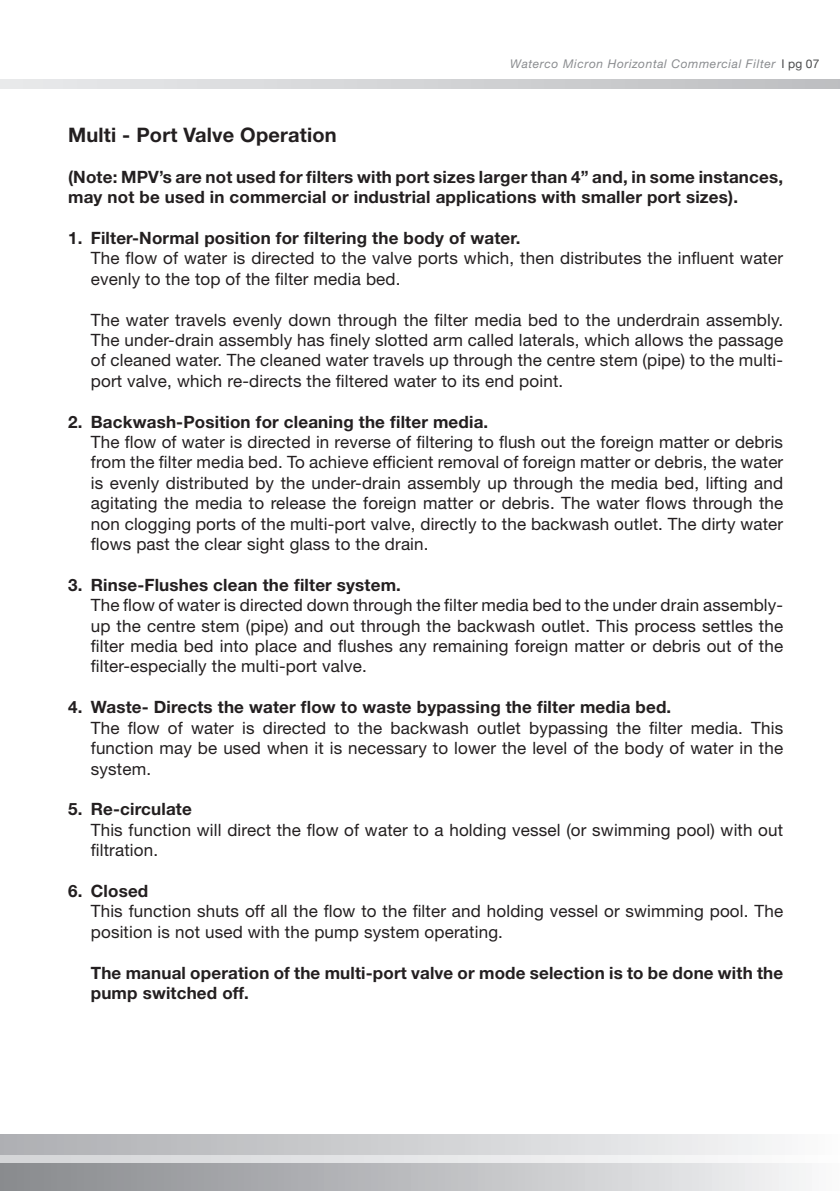
<style>
.page{position:relative;width:840px;height:1191px;background:#fff}
.page>*{position:absolute;margin:0;border:0;box-sizing:border-box;transform-origin:0 0}
.t1{font:700 20px "Helvetica Neue LT Std";letter-spacing:.01em;color:#231f20}
.t2{font:17px/20.4px "Helvetica Neue LT Std";letter-spacing:.01em;color:#231f20;text-align:justify}
.t3{font:700 17px/20.4px "Helvetica Neue LT Std";letter-spacing:.01em;color:#231f20}
.t4{font:italic 12px "Helvetica Neue LT Std";letter-spacing:.05em;color:#8a8c8f}
.s1{font-style:normal;color:#4b4c4d}
.s2{font-family:"Helvetica Neue";font-style:normal;color:#4b4c4d}
</style>
<div class="page">
<div style="left:0;top:1162px;width:839px;height:29px;background:linear-gradient(to right,#86878b,#f6f6f7)"></div>
<svg style="left:0;top:1154px;width:772px;height:8px"></svg>
<div style="left:0;top:1134px;width:839px;height:20px;background:linear-gradient(to right,#acadb1,#f9f9fa)"></div>
<svg style="left:0;top:79px;width:839px;height:10px;background:#d3d4d6"></svg>
<p class="t4" style="left:510px;top:56px;width:310px">Waterco Micron Horizontal Commercial Filter <span class="s1">I</span> <span class="s2">pg 07</span></p>
<p class="t1" style="left:68px;top:122px;width:270px">Multi - Port Valve Operation</p>
<p class="t3" style="left:68px;top:166px;width:716px">(Note: MPV’s are not used for filters with port sizes larger than 4” and, in some instances, may not be used in commercial or industrial applications with smaller port sizes).</p>
<p class="t3" style="left:68px;top:227px;width:453px">1. Filter-Normal position for filtering the body of water.</p>
<p class="t2" style="left:91px;top:248px;width:693px">The flow of water is directed to the valve ports which, then distributes the influent water evenly to the top of the filter media bed.</p>
<p class="t2" style="left:91px;top:309px;width:693px">The water travels evenly down through the filter media bed to the underdrain assembly.<br>The under-drain assembly has finely slotted arm called laterals, which allows the passage of cleaned water. The cleaned water travels up through the centre stem (pipe) to the multi&shy;port valve, which re-directs the filtered water to its end point.</p>
<p class="t3" style="left:68px;top:411px;width:421px">2. Backwash-Position for cleaning the filter media.</p>
<p class="t2" style="left:91px;top:431px;width:693px">The flow of water is directed in reverse of filtering to flush out the foreign matter or debris from the filter media bed. To achieve efficient removal of foreign matter or debris, the water is evenly distributed by the under-drain assembly up through the media bed, lifting and agitating the media to release the foreign matter or debris. The water flows through the non clogging ports of the multi-port valve, directly to the backwash outlet. The dirty water flows past the clear sight glass to the drain.</p>
<p class="t3" style="left:68px;top:574px;width:334px">3. Rinse-Flushes clean the filter system.</p>
<p class="t2" style="left:91px;top:595px;width:693px">The flow of water is directed down through the filter media bed to the under drain assembly&shy;up the centre stem (pipe) and out through the backwash outlet. This process settles the filter media bed into place and flushes any remaining foreign matter or debris out of the filter-especially the multi-port valve.</p>
<p class="t3" style="left:68px;top:696px;width:604px">4. Waste- Directs the water flow to waste bypassing the filter media bed.</p>
<p class="t2" style="left:91px;top:717px;width:693px">The flow of water is directed to the backwash outlet bypassing the filter media. This function may be used when it is necessary to lower the level of the body of water in the system.</p>
<p class="t3" style="left:68px;top:798px;width:125px">5. Re-circulate</p>
<p class="t2" style="left:91px;top:819px;width:693px">This function will direct the flow of water to a holding vessel (or swimming pool) with out filtration.</p>
<p class="t3" style="left:68px;top:880px;width:82px">6. Closed</p>
<p class="t2" style="left:91px;top:901px;width:693px">This function shuts off all the flow to the filter and holding vessel or swimming pool. The position is not used with the pump system operating.</p>
<p class="t3" style="left:91px;top:962px;width:693px">The manual operation of the multi-port valve or mode selection is to be done with the pump switched off.</p>
</div>
